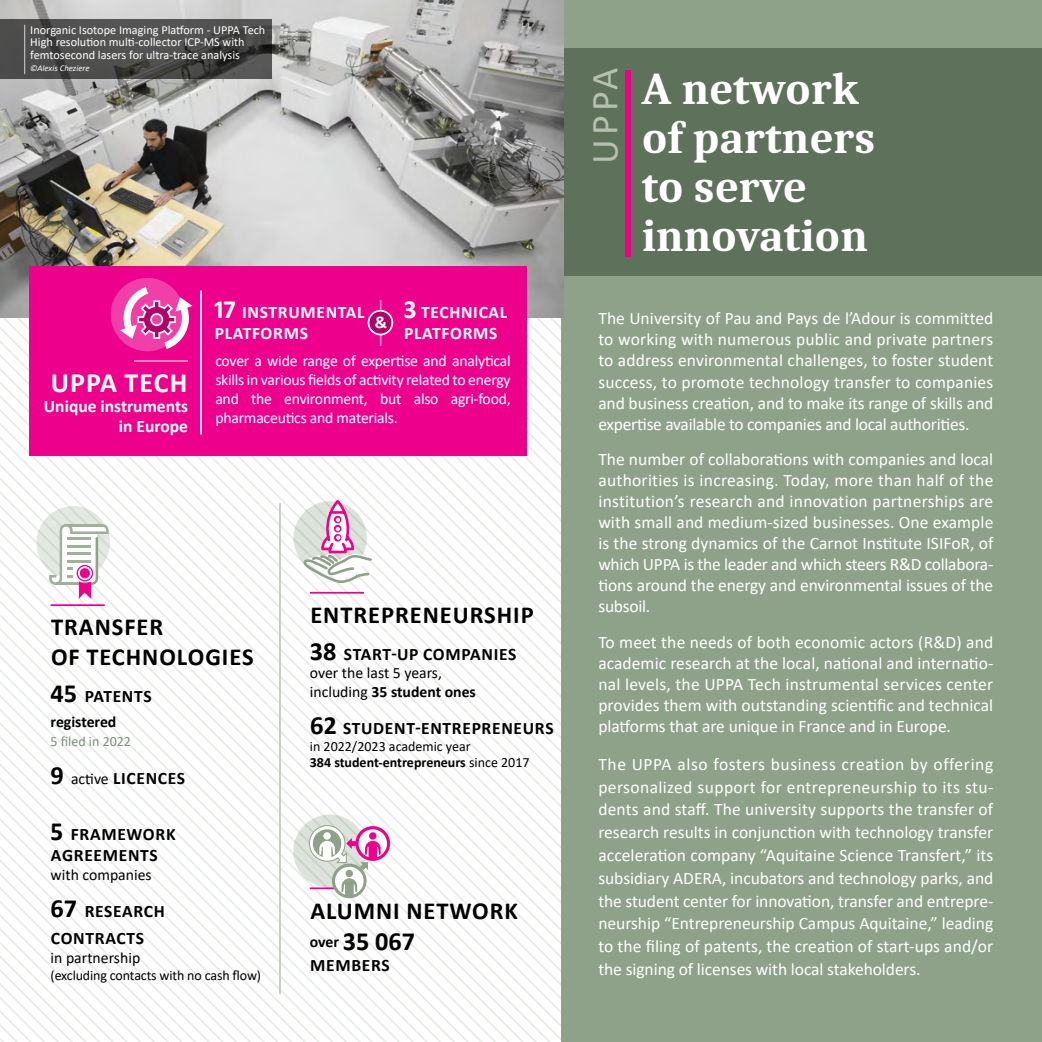
<style>
.page{position:relative;width:1042px;height:1042px;background:#fff}
.page>*{position:absolute;margin:0;border:0;box-sizing:border-box;transform-origin:0 0}
.t1{font:700 45.5px/49px "Caladea";color:#fff}
.t2{font:38.5px "Calibri";color:#b6c0b0}
.t3{font:700 28px "Calibri";letter-spacing:.04em;color:#fff}
.t4{font:700 26.25px "Calibri";color:#000}
.t5{font:700 24.5px/29.4px "Calibri";letter-spacing:.04em;color:#000}
.t6{font:17.5px/21px "Calibri";letter-spacing:-.005em;color:#fff;text-align:justify}
.t7{font:700 17.5px/21px "Calibri";letter-spacing:.04em;color:#000}
.t8{font:700 17.5px/21px "Calibri";letter-spacing:.035em;color:#fff}
.t9{font:700 17.5px/20.1px "Calibri";color:#fff;text-align:right}
.t10{font:15.75px/18.9px "Calibri";letter-spacing:-.015em;color:#fff;text-align:justify}
.t11{font:15.75px/18.9px "Calibri";color:#000}
.t12{font:700 15.75px "Calibri";color:#000}
.t13{font:14px/16.8px "Calibri";letter-spacing:-.01em;color:#000}
.t14{font:14px "Calibri";color:#7c8f79}
.t15{font:12.25px/12.2px "Calibri";color:#fff}
.t16{font:italic 8.75px "Calibri";color:#fff}
.s1{font-size:26.25px}
.s2{font-weight:400;font-size:15.75px}
.s3{font-weight:700}
.s4{font-size:15.75px}
</style>
<div class="page">
<svg style="left:0;top:323px;width:556px;height:719px"></svg>
<svg style="left:324px;top:318px;width:238px;height:237px"></svg>
<div style="left:562px;top:0;width:480px;height:1042px;background:#8ea289"></div>
<div style="left:563px;top:48px;width:479px;height:228px;background:#5e715b"></div>
<div style="left:626px;top:71px;width:5px;height:186px;background:#ec008c"></div>
<svg style="left:293px;top:501px;width:74px;height:73px"></svg>
<svg style="left:302px;top:499px;width:71px;height:85px"></svg>
<hr style="left:51px;top:604px;width:54px;height:2px;background:#ec008c">
<hr style="left:310px;top:592px;width:54px;height:1px;background:#ec008c">
<hr style="left:279px;top:503px;width:2px;height:491px;background:#c0c9bb">
<img style="left:0;top:0;width:563px;height:318px">
<svg style="left:36px;top:506px;width:74px;height:73px"></svg>
<svg style="left:49px;top:524px;width:60px;height:75px"></svg>
<svg style="left:77px;top:565px;width:15px;height:16px"></svg>
<div style="left:77px;top:565px;width:16px;height:16px;border:1px solid #ec008c;border-radius:50%"></div>
<div style="left:80px;top:568px;width:10px;height:10px;background:#ec008c;border-radius:50%"></div>
<svg style="left:293px;top:814px;width:74px;height:74px"></svg>
<div style="left:332px;top:863px;width:35px;height:35px;background:#8ea289;border-radius:50%"></div>
<svg style="left:308px;top:825px;width:82px;height:69px"></svg>
<div style="left:30px;top:267px;width:497px;height:189px;background:#ec008c"></div>
<hr style="left:134px;top:360px;width:54px;height:2px;background:#f49ac2">
<svg style="left:0;top:19px;width:271px;height:59px;background:#4a4a49"></svg>
<hr style="left:24px;top:25px;width:1px;height:49px;background:#fff">
<hr style="left:380px;top:300px;width:1px;height:46px;background:#fff">
<hr style="left:200px;top:290px;width:2px;height:145px;background:#fff">
<div style="left:368px;top:311px;width:24px;height:23px;background:#b10069;border-radius:50%"></div>
<div style="left:368px;top:310px;width:25px;height:25px;border:2px solid #fff;border-radius:50%"></div>
<div style="left:111px;top:278px;width:73px;height:73px;background:#f03fa8;border-radius:50%"></div>
<svg style="left:120px;top:287px;width:73px;height:62px"></svg>
<p class="t15" style="left:30px;top:23px;width:237px">Inorganic Isotope Imaging Platform - UPPA Tech<br>High resolution multi-collector ICP-MS with femtosecond lasers for ultra-trace analysis</p>
<p class="t16" style="left:30px;top:62px;width:61px">©Alexis Cheziere</p>
<h3 class="t3" style="left:51px;top:362px;width:138px">UPPA TECH</h3>
<p class="t9" style="left:44px;top:396px;width:146px">Unique instruments in Europe</p>
<p class="t8" style="left:214px;top:301px;width:152px"><span class="s1">17</span> INSTRUMENTAL<br>PLATFORMS</p>
<p class="t8" style="left:404px;top:302px;width:105px"><span class="s1">3</span> TECHNICAL<br>PLATFORMS</p>
<p class="t8" style="left:375px;top:312px;width:14px">&amp;</p>
<p class="t10" style="left:215px;top:351px;width:297px">cover a wide range of expertise and analytical skills in various fields of activity related to energy and the environment, but also agri-food, pharmaceutics and materials.</p>
<h3 class="t5" style="left:51px;top:612px;width:204px">TRANSFER<br>OF TECHNOLOGIES</h3>
<p class="t7" style="left:51px;top:686px;width:103px"><span class="s1">45</span> PATENTS</p>
<p class="t12" style="left:51px;top:711px;width:67px">registered</p>
<p class="t14" style="left:51px;top:732px;width:82px">5 filed in 2022</p>
<p class="t7" style="left:51px;top:767px;width:136px"><span class="s1">9</span> <span class="s2">active</span> LICENCES</p>
<p class="t7" style="left:51px;top:823px;width:126px"><span class="s1">5</span> FRAMEWORK<br>AGREEMENTS</p>
<p class="t11" style="left:51px;top:865px;width:103px">with companies</p>
<p class="t7" style="left:51px;top:898px;width:116px;line-height:26.9px"><span class="s1">67</span> RESEARCH<br>CONTRACTS</p>
<p class="t11" style="left:51px;top:948px;width:91px">in partnership</p>
<p class="t13" style="left:51px;top:966px;width:212px">(excluding contacts with no cash flow)</p>
<h3 class="t5" style="left:310px;top:600px;width:225px">ENTREPRENEURSHIP</h3>
<p class="t7" style="left:310px;top:643px;width:208px"><span class="s1">38</span> START-UP COMPANIES</p>
<p class="t11" style="left:310px;top:663px;width:167px">over the last 5 years, including <span class="s3">35 student ones</span></p>
<p class="t7" style="left:310px;top:717px;width:245px"><span class="s1">62</span> STUDENT-ENTREPRENEURS</p>
<p class="t13" style="left:310px;top:737px;width:221px">in 2022/2023 academic year<br><span class="s3">384 student-entrepreneurs</span> since 2017</p>
<h3 class="t5" style="left:310px;top:895px;width:209px">ALUMNI NETWORK</h3>
<h3 class="t4" style="left:310px;top:923px;width:107px"><span class="s4">over</span> 35 067</h3>
<p class="t7" style="left:310px;top:954px;width:81px">MEMBERS</p>
<h2 class="t2" style="left:578px;top:164px;width:97px;rotate:-90deg">UPPA</h2>
<h1 class="t1" style="left:642px;top:63px;width:235px">A network of partners to serve innovation</h1>
<p class="t6" style="left:598px;top:308px;width:396px">The University of Pau and Pays de l’Adour is committed to working with numerous public and private partners to address environmental challenges, to foster student success, to promote technology transfer to companies and business creation, and to make its range of skills and expertise available to companies and local authorities.</p>
<p class="t6" style="left:598px;top:449px;width:396px">The number of collaborations with companies and local authorities is increasing. Today, more than half of the institution’s research and innovation partnerships are with small and medium-sized businesses. One example is the strong dynamics of the Carnot Institute ISIFoR, of which UPPA is the leader and which steers R&amp;D collabora&shy;tions around the energy and environmental issues of the subsoil.</p>
<p class="t6" style="left:598px;top:631px;width:396px">To meet the needs of both economic actors (R&amp;D) and academic research at the local, national and internatio&shy;nal levels, the UPPA Tech instrumental services center provides them with outstanding scientific and technical platforms that are unique in France and in Europe.</p>
<p class="t6" style="left:598px;top:752px;width:396px;line-height:22.8px">The UPPA also fosters business creation by offering personalized support for entrepreneurship to its stu&shy;dents and staff. The university supports the transfer of research results in conjunction with technology transfer acceleration company “Aquitaine Science Transfert,” its subsidiary ADERA, incubators and technology parks, and the student center for innovation, transfer and entrepre&shy;neurship “Entrepreneurship Campus Aquitaine,” leading to the filing of patents, the creation of start-ups and/or the signing of licenses with local stakeholders.</p>
</div>
